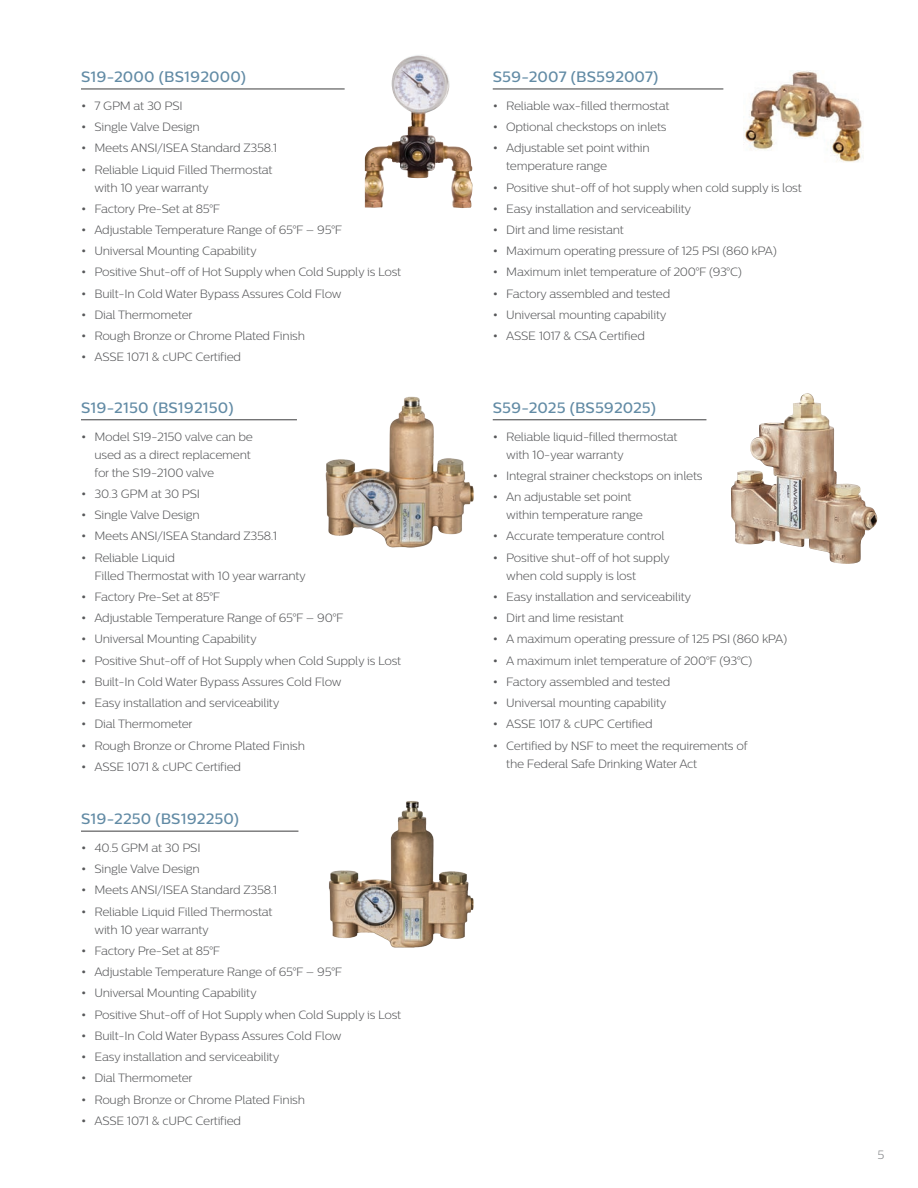
<style>
.page{position:relative;width:918px;height:1188px;background:#fff}
.page>*{position:absolute;margin:0;border:0;box-sizing:border-box;transform-origin:0 0}
.product_table_head{font:500 15px "Centrale Sans";letter-spacing:.01em;color:#628ba5}
.t1{font:300 12px/18px "Centrale Sans";letter-spacing:-.02em;color:#57585a}
.t2{font:300 12px "Centrale Sans";color:#808285}
.s1{font-weight:700}
</style>
<div class="page">
<hr style="left:81px;top:89px;width:264px;height:1px;background:#3e3e3f">
<hr style="left:493px;top:89px;width:230px;height:1px;background:#3e3e3f">
<hr style="left:81px;top:419px;width:216px;height:1px;background:#3e3e3f">
<hr style="left:493px;top:419px;width:213px;height:1px;background:#3e3e3f">
<hr style="left:81px;top:831px;width:217px;height:1px;background:#3e3e3f">
<img style="left:365px;top:55px;width:55px;height:153px">
<img style="left:744px;top:71px;width:118px;height:91px">
<img style="left:325px;top:396px;width:149px;height:152px">
<img style="left:731px;top:399px;width:147px;height:165px">
<img style="left:329px;top:801px;width:145px;height:147px">
<p class="product_table_head" style="left:81px;top:68px;width:167px">S19-2000 (BS192000)</p>
<p class="t1" style="left:81px;top:96px;width:103px"><span class="s1">•</span> 7 GPM at 30 PSI</p>
<p class="t1" style="left:81px;top:118px;width:120px"><span class="s1">•</span> Single Valve Design</p>
<p class="t1" style="left:81px;top:139px;width:198px"><span class="s1">•</span> Meets ANSI/ISEA Standard Z358.1</p>
<p class="t1" style="left:94px;top:160px;width:180px;text-indent:-14px"><span class="s1">•</span> Reliable Liquid Filled Thermostat with 10 year warranty</p>
<p class="t1" style="left:81px;top:199px;width:141px"><span class="s1">•</span> Factory Pre-Set at 85°F</p>
<p class="t1" style="left:81px;top:221px;width:263px"><span class="s1">•</span> Adjustable Temperature Range of 65°F – 95°F</p>
<p class="t1" style="left:81px;top:242px;width:177px"><span class="s1">•</span> Universal Mounting Capability</p>
<p class="t1" style="left:81px;top:263px;width:322px"><span class="s1">•</span> Positive Shut-off of Hot Supply when Cold Supply is Lost</p>
<p class="t1" style="left:81px;top:284px;width:262px"><span class="s1">•</span> Built-In Cold Water Bypass Assures Cold Flow</p>
<p class="t1" style="left:81px;top:306px;width:113px"><span class="s1">•</span> Dial Thermometer</p>
<p class="t1" style="left:81px;top:327px;width:226px"><span class="s1">•</span> Rough Bronze or Chrome Plated Finish</p>
<p class="t1" style="left:81px;top:348px;width:162px"><span class="s1">•</span> ASSE 1071 &amp; cUPC Certified</p>
<p class="product_table_head" style="left:81px;top:399px;width:154px">S19-2150 (BS192150)</p>
<p class="t1" style="left:94px;top:427px;width:160px;text-indent:-14px"><span class="s1">•</span> Model S19-2150 valve can be used as a direct replacement for the S19-2100 valve</p>
<p class="t1" style="left:81px;top:485px;width:121px"><span class="s1">•</span> 30.3 GPM at 30 PSI</p>
<p class="t1" style="left:81px;top:506px;width:120px"><span class="s1">•</span> Single Valve Design</p>
<p class="t1" style="left:81px;top:527px;width:198px"><span class="s1">•</span> Meets ANSI/ISEA Standard Z358.1</p>
<p class="t1" style="left:94px;top:548px;width:213px;text-indent:-14px"><span class="s1">•</span> Reliable Liquid<br>Filled Thermostat with 10 year warranty</p>
<p class="t1" style="left:81px;top:588px;width:141px"><span class="s1">•</span> Factory Pre-Set at 85°F</p>
<p class="t1" style="left:81px;top:609px;width:264px"><span class="s1">•</span> Adjustable Temperature Range of 65°F – 90°F</p>
<p class="t1" style="left:81px;top:630px;width:177px"><span class="s1">•</span> Universal Mounting Capability</p>
<p class="t1" style="left:81px;top:651px;width:322px"><span class="s1">•</span> Positive Shut-off of Hot Supply when Cold Supply is Lost</p>
<p class="t1" style="left:81px;top:672px;width:262px"><span class="s1">•</span> Built-In Cold Water Bypass Assures Cold Flow</p>
<p class="t1" style="left:81px;top:694px;width:200px"><span class="s1">•</span> Easy installation and serviceability</p>
<p class="t1" style="left:81px;top:715px;width:113px"><span class="s1">•</span> Dial Thermometer</p>
<p class="t1" style="left:81px;top:736px;width:226px"><span class="s1">•</span> Rough Bronze or Chrome Plated Finish</p>
<p class="t1" style="left:81px;top:757px;width:162px"><span class="s1">•</span> ASSE 1071 &amp; cUPC Certified</p>
<p class="product_table_head" style="left:81px;top:810px;width:160px">S19-2250 (BS192250)</p>
<p class="t1" style="left:81px;top:839px;width:121px"><span class="s1">•</span> 40.5 GPM at 30 PSI</p>
<p class="t1" style="left:81px;top:860px;width:120px"><span class="s1">•</span> Single Valve Design</p>
<p class="t1" style="left:81px;top:881px;width:198px"><span class="s1">•</span> Meets ANSI/ISEA Standard Z358.1</p>
<p class="t1" style="left:94px;top:902px;width:180px;text-indent:-14px"><span class="s1">•</span> Reliable Liquid Filled Thermostat with 10 year warranty</p>
<p class="t1" style="left:81px;top:942px;width:141px"><span class="s1">•</span> Factory Pre-Set at 85°F</p>
<p class="t1" style="left:81px;top:963px;width:263px"><span class="s1">•</span> Adjustable Temperature Range of 65°F – 95°F</p>
<p class="t1" style="left:81px;top:984px;width:177px"><span class="s1">•</span> Universal Mounting Capability</p>
<p class="t1" style="left:81px;top:1005px;width:322px"><span class="s1">•</span> Positive Shut-off of Hot Supply when Cold Supply is Lost</p>
<p class="t1" style="left:81px;top:1027px;width:262px"><span class="s1">•</span> Built-In Cold Water Bypass Assures Cold Flow</p>
<p class="t1" style="left:81px;top:1048px;width:200px"><span class="s1">•</span> Easy installation and serviceability</p>
<p class="t1" style="left:81px;top:1069px;width:113px"><span class="s1">•</span> Dial Thermometer</p>
<p class="t1" style="left:81px;top:1090px;width:226px"><span class="s1">•</span> Rough Bronze or Chrome Plated Finish</p>
<p class="t1" style="left:81px;top:1112px;width:162px"><span class="s1">•</span> ASSE 1071 &amp; cUPC Certified</p>
<p class="product_table_head" style="left:493px;top:68px;width:167px">S59-2007 (BS592007)</p>
<p class="t1" style="left:493px;top:96px;width:178px"><span class="s1">•</span> Reliable wax-filled thermostat</p>
<p class="t1" style="left:493px;top:118px;width:175px"><span class="s1">•</span> Optional checkstops on inlets</p>
<p class="t1" style="left:506px;top:139px;width:145px;text-indent:-14px"><span class="s1">•</span> Adjustable set point within temperature range</p>
<p class="t1" style="left:493px;top:178px;width:311px"><span class="s1">•</span> Positive shut-off of hot supply when cold supply is lost</p>
<p class="t1" style="left:493px;top:199px;width:200px"><span class="s1">•</span> Easy installation and serviceability</p>
<p class="t1" style="left:493px;top:221px;width:133px"><span class="s1">•</span> Dirt and lime resistant</p>
<p class="t1" style="left:493px;top:242px;width:286px"><span class="s1">•</span> Maximum operating pressure of 125 PSI (860 kPA)</p>
<p class="t1" style="left:493px;top:263px;width:251px"><span class="s1">•</span> Maximum inlet temperature of 200°F (93°C)</p>
<p class="t1" style="left:493px;top:284px;width:179px"><span class="s1">•</span> Factory assembled and tested</p>
<p class="t1" style="left:493px;top:306px;width:175px"><span class="s1">•</span> Universal mounting capability</p>
<p class="t1" style="left:493px;top:327px;width:154px"><span class="s1">•</span> ASSE 1017 &amp; CSA Certified</p>
<p class="product_table_head" style="left:493px;top:399px;width:165px">S59-2025 (BS592025)</p>
<p class="t1" style="left:506px;top:427px;width:173px;text-indent:-14px"><span class="s1">•</span> Reliable liquid-filled thermostat with 10-year warranty</p>
<p class="t1" style="left:493px;top:467px;width:211px"><span class="s1">•</span> Integral strainer checkstops on inlets</p>
<p class="t1" style="left:506px;top:488px;width:138px;text-indent:-14px"><span class="s1">•</span> An adjustable set point within temperature range</p>
<p class="t1" style="left:493px;top:527px;width:173px"><span class="s1">•</span> Accurate temperature control</p>
<p class="t1" style="left:506px;top:548px;width:165px;text-indent:-14px"><span class="s1">•</span> Positive shut-off of hot supply when cold supply is lost</p>
<p class="t1" style="left:493px;top:588px;width:200px"><span class="s1">•</span> Easy installation and serviceability</p>
<p class="t1" style="left:493px;top:609px;width:133px"><span class="s1">•</span> Dirt and lime resistant</p>
<p class="t1" style="left:493px;top:630px;width:296px"><span class="s1">•</span> A maximum operating pressure of 125 PSI (860 kPA)</p>
<p class="t1" style="left:493px;top:651px;width:261px"><span class="s1">•</span> A maximum inlet temperature of 200°F (93°C)</p>
<p class="t1" style="left:493px;top:672px;width:179px"><span class="s1">•</span> Factory assembled and tested</p>
<p class="t1" style="left:493px;top:694px;width:175px"><span class="s1">•</span> Universal mounting capability</p>
<p class="t1" style="left:493px;top:715px;width:161px"><span class="s1">•</span> ASSE 1017 &amp; cUPC Certified</p>
<p class="t1" style="left:506px;top:736px;width:243px;text-indent:-14px"><span class="s1">•</span> Certified by NSF to meet the requirements of the Federal Safe Drinking Water Act</p>
<p class="t2" style="left:877px;top:1148px;width:8px">5</p>
</div>
